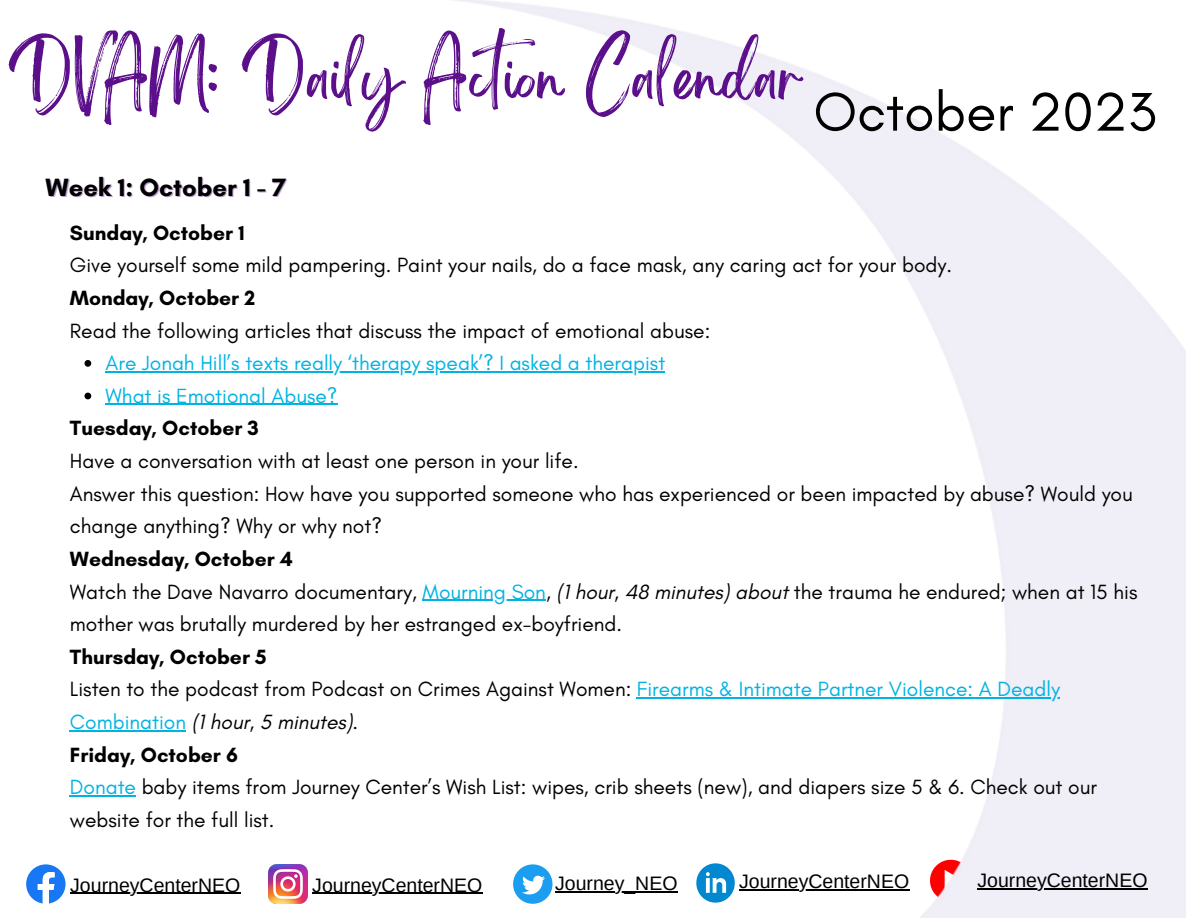
<style>
.page{position:relative;width:1188px;height:918px;background:#fff}
.page>*{position:absolute;margin:0;border:0;box-sizing:border-box;transform-origin:0 0}
.t1{font:55.35px "Glacial Indifference";color:#000}
.t2{font:53.85px "Brightwall";color:#5c0f8b}
.t3{font:700 25.5px "Glacial Indifference";color:#000}
.t4{font:21px/32.7px "Glacial Indifference";color:#000}
.t5{font:700 21px "Glacial Indifference";color:#000}
.t6{font:21px "Glacial Indifference";color:#01b3e3}
.t7{font:19.5px "Arimo";color:#000}
.s1{color:#01b3e3}
.s2{font-style:italic}
</style>
<div class="page">
<svg style="left:26px;top:864px;width:40px;height:40px"></svg>
<img style="left:268px;top:864px;width:40px;height:40px">
<img style="left:446px;top:0;width:739px;height:918px">
<svg style="left:85px;top:360px;width:6px;height:7px"></svg>
<hr style="left:106px;top:371px;width:559px;height:1px;background:#01b3e3">
<svg style="left:85px;top:393px;width:6px;height:6px"></svg>
<hr style="left:106px;top:404px;width:232px;height:1px;background:#01b3e3">
<hr style="left:423px;top:600px;width:123px;height:1px;background:#01b3e3">
<hr style="left:637px;top:698px;width:423px;height:1px;background:#01b3e3">
<hr style="left:70px;top:730px;width:116px;height:1px;background:#01b3e3">
<hr style="left:70px;top:795px;width:66px;height:2px;background:#01b3e3">
<hr style="left:70px;top:893px;width:170px;height:1px;background:#000">
<hr style="left:312px;top:893px;width:170px;height:1px;background:#000">
<hr style="left:555px;top:891px;width:123px;height:2px;background:#000">
<hr style="left:739px;top:890px;width:170px;height:1px;background:#000">
<hr style="left:977px;top:888px;width:171px;height:1px;background:#000">
<p class="t2" style="left:9px;top:58px;width:794px">DVAM: Daily Action Calendar</p>
<p class="t1" style="left:813px;top:78px;width:344px">October 2023</p>
<p class="t3" style="left:46px;top:172px;width:242px">Week 1: October 1 - 7</p>
<p class="t5" style="left:70px;top:220px;width:176px">Sunday, October 1</p>
<p class="t4" style="left:70px;top:249px;width:884px">Give yourself some mild pampering. Paint your nails, do a face mask, any caring act for your body.</p>
<p class="t5" style="left:70px;top:285px;width:187px">Monday, October 2</p>
<p class="t4" style="left:70px;top:314px;width:642px">Read the following articles that discuss the impact of emotional abuse:</p>
<p class="t6" style="left:106px;top:350px;width:561px">Are Jonah Hill’s texts really ‘therapy speak’? I asked a therapist</p>
<p class="t6" style="left:106px;top:383px;width:234px">What is Emotional Abuse?</p>
<p class="t5" style="left:70px;top:415px;width:191px">Tuesday, October 3</p>
<p class="t4" style="left:70px;top:444px;width:510px">Have a conversation with at least one person in your life.</p>
<p class="t4" style="left:70px;top:477px;width:1064px">Answer this question: How have you supported someone who has experienced or been impacted by abuse? Would you change anything? Why or why not?</p>
<p class="t5" style="left:70px;top:546px;width:224px">Wednesday, October 4</p>
<p class="t4" style="left:70px;top:575px;width:1069px">Watch the Dave Navarro documentary, <span class="s1">Mourning Son</span>, <span class="s2">(1 hour, 48 minutes) about</span> the trauma he endured; when at 15 his mother was brutally murdered by her estranged ex-boyfriend.</p>
<p class="t5" style="left:70px;top:644px;width:198px">Thursday, October 5</p>
<p class="t4" style="left:70px;top:673px;width:992px">Listen to the podcast from Podcast on Crimes Against Women: <span class="s1">Firearms &amp; Intimate Partner Violence: A Deadly<br>Combination</span> <span class="s2">(1 hour, 5 minutes)</span>.</p>
<p class="t5" style="left:70px;top:742px;width:170px">Friday, October 6</p>
<p class="t4" style="left:70px;top:771px;width:1029px"><span class="s1">Donate</span> baby items from Journey Center’s Wish List: wipes, crib sheets (new), and diapers size 5 &amp; 6. Check out our website for the full list.</p>
<p class="t7" style="left:70px;top:874px;width:172px">JourneyCenterNEO</p>
<p class="t7" style="left:312px;top:874px;width:172px">JourneyCenterNEO</p>
<p class="t7" style="left:555px;top:873px;width:124px">Journey_NEO</p>
<p class="t7" style="left:739px;top:871px;width:172px">JourneyCenterNEO</p>
<p class="t7" style="left:977px;top:870px;width:172px">JourneyCenterNEO</p>
</div>
